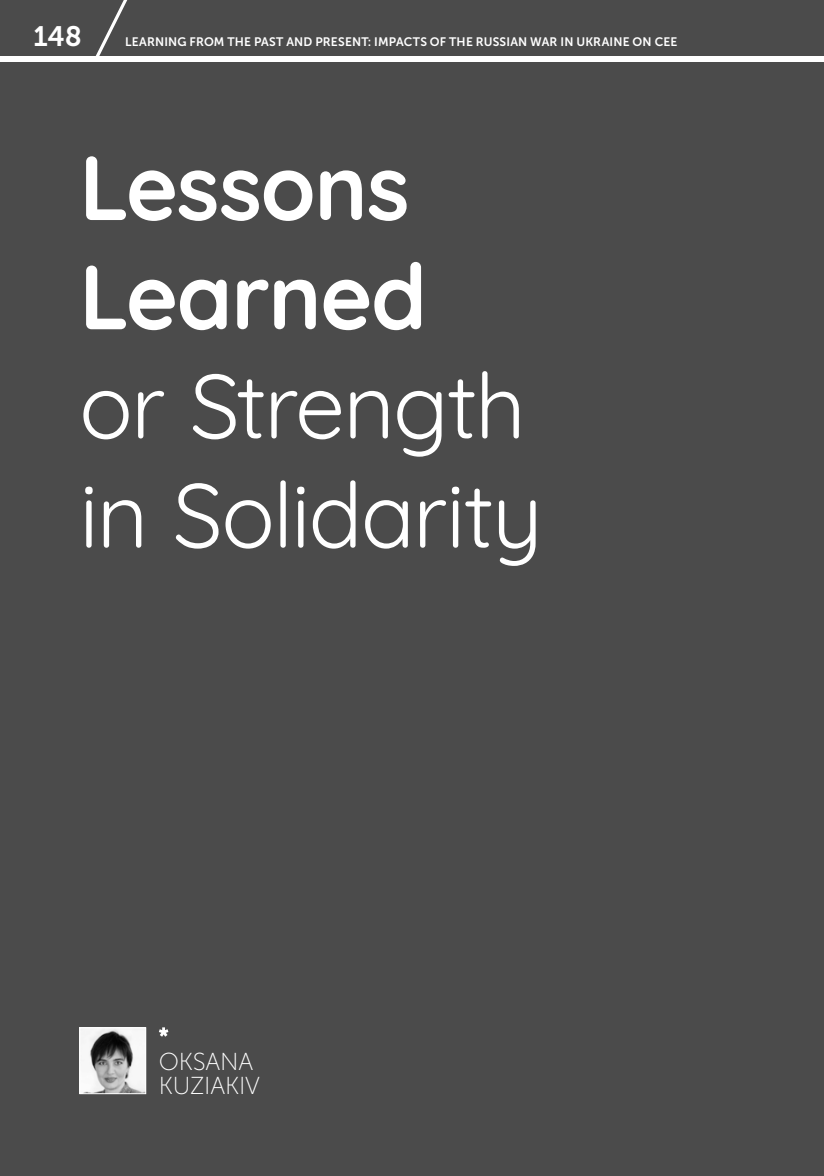
<style>
.page{position:relative;width:824px;height:1176px;background:#fff}
.page>*{position:absolute;margin:0;border:0;box-sizing:border-box;transform-origin:0 0}
.t1{font:91px/109.2px "Quicksand";letter-spacing:-.02em;color:#fff}
.t2{font:700 91px/109.2px "Quicksand";letter-spacing:-.01em;color:#fff}
.t3{font:28px "Museo Sans 700";color:#fff}
.t4{font:24.5px/24.5px "Museo Sans 100";letter-spacing:-.01em;color:#fff}
.t5{font:12.25px "Museo Sans 700";letter-spacing:.015em;color:#fff}
</style>
<div class="page">
<div style="left:0;top:0;width:823px;height:1176px;background:#4b4b4b"></div>
<svg style="left:95px;top:0;width:33px;height:56px"></svg>
<div style="left:0;top:56px;width:823px;height:5px;background:#fff"></div>
<svg style="left:159px;top:1027px;width:9px;height:9px"></svg>
<img style="left:81px;top:1029px;width:63px;height:63px">
<div style="left:79px;top:1027px;width:67px;height:67px;border:1px solid #fff"></div>
<h2 class="t3" style="left:34px;top:21px;width:50px">148</h2>
<p class="t5" style="left:125px;top:35px;width:553px">LEARNING FROM THE PAST AND PRESENT: IMPACTS OF THE RUSSIAN WAR IN UKRAINE ON CEE</p>
<h1 class="t2" style="left:79px;top:125px;width:349px">Lessons<br>Learned</h1>
<h1 class="t1" style="left:79px;top:342px;width:464px">or Strength in Solidarity</h1>
<h3 class="t4" style="left:159px;top:1049px;width:103px">OKSANA<br>KUZIAKIV</h3>
</div>
